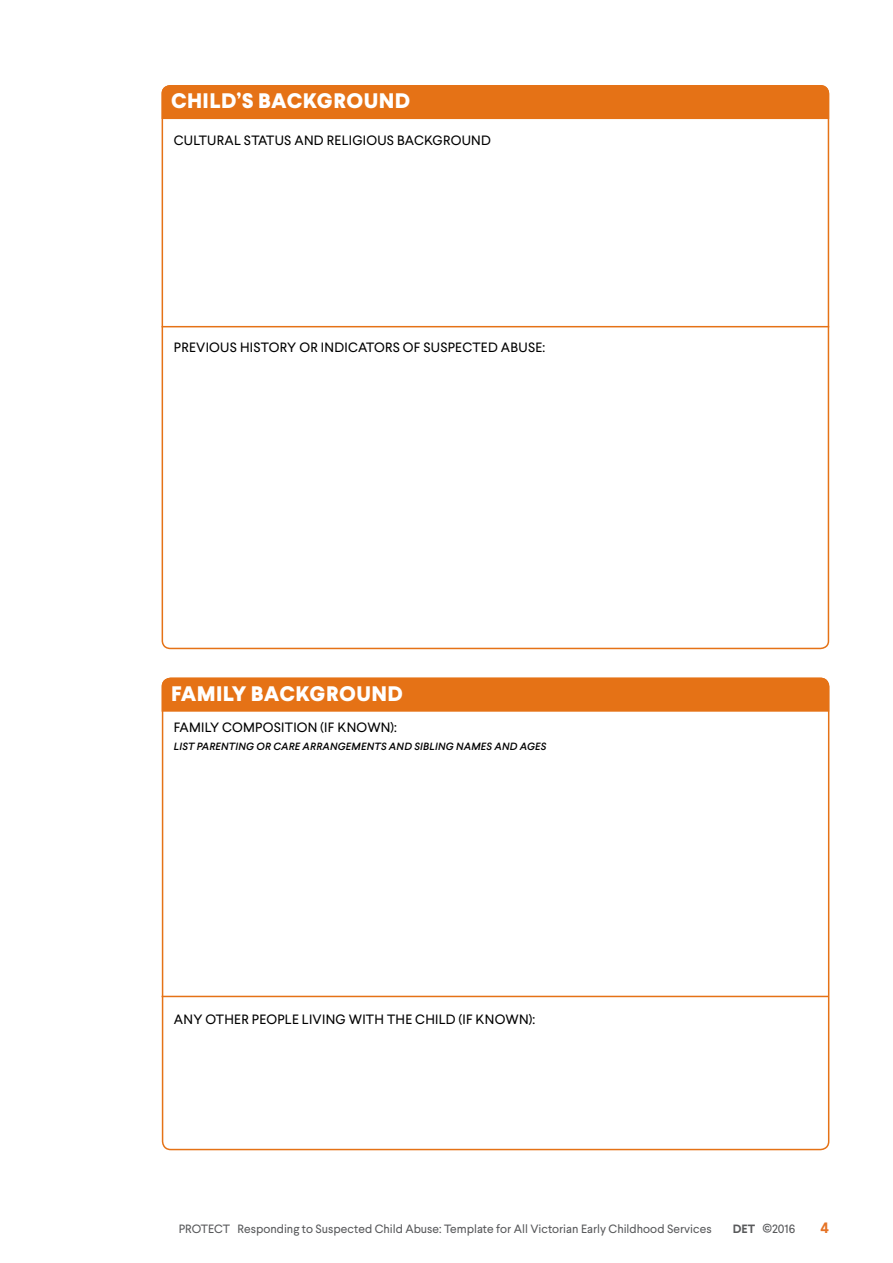
<style>
.page{position:relative;width:893px;height:1263px;background:#fff}
.page>*{position:absolute;margin:0;border:0;box-sizing:border-box;transform-origin:0 0}
.t1{font:800 21px "Larsseit";letter-spacing:.02em;color:#fff}
.t2{font:700 15px "Larsseit";color:#e57326}
.t3{font:13.5px "Larsseit";letter-spacing:.02em;color:#000}
.t4{font:12px "Larsseit";color:#58595b}
.t5{font:italic 500 10.5px "Larsseit";letter-spacing:.02em;color:#000}
.s1{font-weight:700}
.s2{font-size:16.5px}
</style>
<div class="page">
<hr style="left:162px;top:326px;width:667px;height:1px;background:#e57216">
<div style="left:162px;top:85px;width:667px;height:34px;background:#e57216"></div>
<hr style="left:162px;top:996px;width:667px;height:1px;background:#e57216">
<div style="left:162px;top:678px;width:667px;height:34px;background:#e57216"></div>
<div style="left:162px;top:678px;width:667px;height:472px;border:2px solid #e57216;border-radius:8px"></div>
<h1 class="t1" style="left:171px;top:87px;width:241px">CHILD’S BACKGROUND</h1>
<p class="t3" style="left:174px;top:132px;width:319px">CULTURAL STATUS AND RELIGIOUS BACKGROUND</p>
<p class="t3" style="left:174px;top:339px;width:373px">PREVIOUS HISTORY OR INDICATORS OF SUSPECTED ABUSE:</p>
<h1 class="t1" style="left:171px;top:680px;width:234px">FAMILY BACKGROUND</h1>
<p class="t3" style="left:174px;top:719px;width:225px">FAMILY COMPOSITION (IF KNOWN):</p>
<p class="t5" style="left:174px;top:740px;width:374px">LIST PARENTING OR CARE ARRANGEMENTS AND SIBLING NAMES AND AGES</p>
<p class="t3" style="left:174px;top:1011px;width:363px">ANY OTHER PEOPLE LIVING WITH THE CHILD (IF KNOWN):</p>
<p class="t4" style="left:179px;top:1221px;width:534px">PROTECT Responding to Suspected Child Abuse: Template for All Victorian Early Childhood Services</p>
<p class="t4" style="left:733px;top:1221px;width:64px"><span class="s1">DET</span> <span class="s2">©</span>2016</p>
<p class="t2" style="left:821px;top:1218px;width:10px">4</p>
</div>
